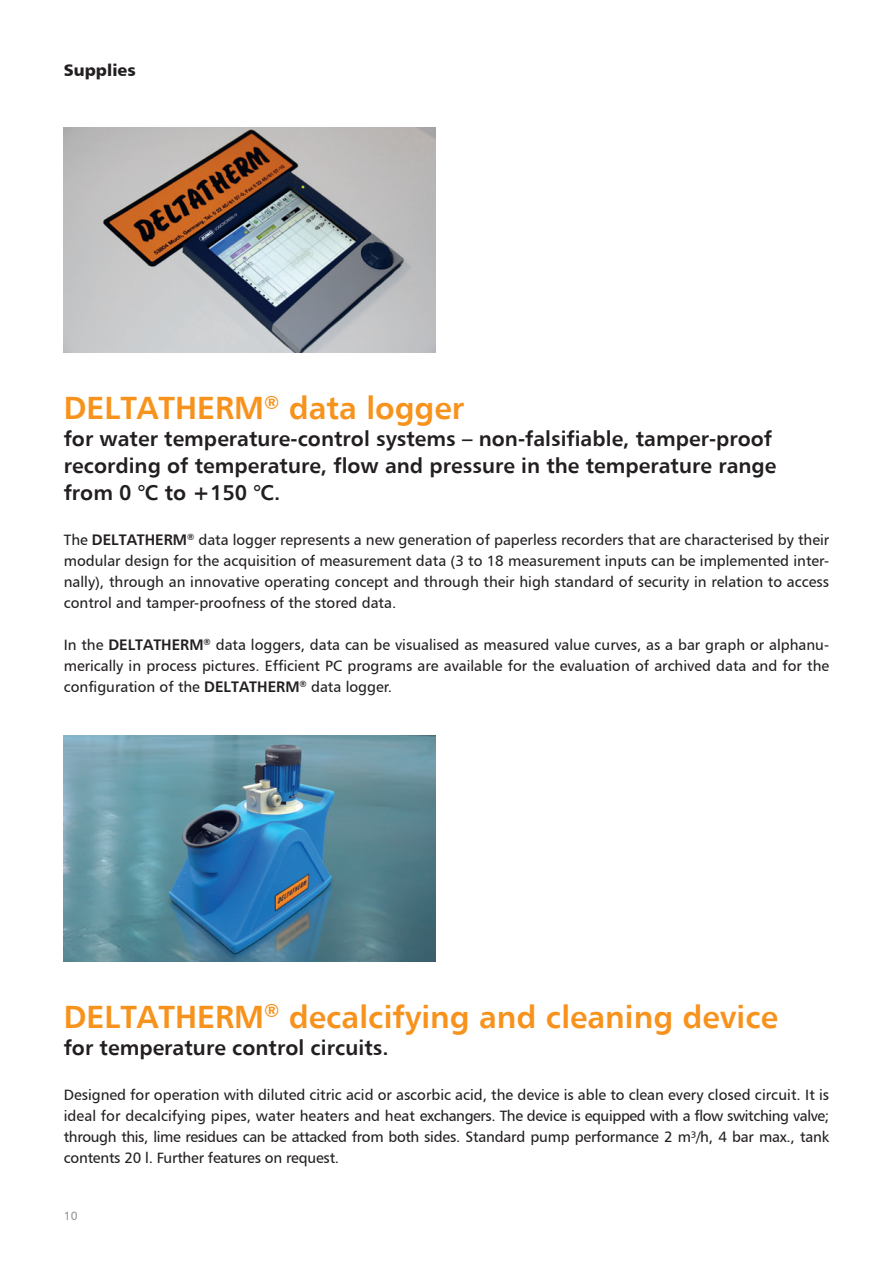
<style>
.page{position:relative;width:893px;height:1263px;background:#fff}
.page>*{position:absolute;margin:0;border:0;box-sizing:border-box;transform-origin:0 0}
.t1{font:31.5px "Humanist 777 BT Bold B";color:#f7931d}
.t2{font:21px/27px "Humanist 777 BT Bold B";color:#231f20}
.t3{font:16.5px "Humanist 777 BT Black B";color:#231f20}
.t4{font:15px/21px "Humanist 777 BT Roman B";color:#231f20;text-align:justify}
.t5{font:12px "Humanist 777 BT Roman B";color:#939598}
.s1{font-family:"Humanist 777 BT Bold B"}
</style>
<div class="page">
<img style="left:64px;top:128px;width:372px;height:225px">
<img style="left:64px;top:736px;width:372px;height:225px">
<p class="t3" style="left:64px;top:60px;width:73px">Supplies</p>
<h1 class="t1" style="left:64px;top:388px;width:402px">DELTATHERM<sup>®</sup> data logger</h1>
<h2 class="t2" style="left:64px;top:425px;width:714px">for water temperature-control systems – non-falsifiable, tamper-proof recording of temperature, flow and pressure in the temperature range from 0 °C to +150 °C.</h2>
<p class="t4" style="left:64px;top:529px;width:767px">The <span class="s1">DELTATHERM</span><sup>®</sup> data logger represents a new generation of paperless recorders that are characterised by their modular design for the acquisition of measurement data (3 to 18 measurement inputs can be implemented inter&shy;nally), through an innovative operating concept and through their high standard of security in relation to access control and tamper-proofness of the stored data.</p>
<p class="t4" style="left:64px;top:634px;width:767px">In the <span class="s1">DELTATHERM</span><sup>®</sup> data loggers, data can be visualised as measured value curves, as a bar graph or alphanu&shy;merically in process pictures. Efficient PC programs are available for the evaluation of archived data and for the configuration of the <span class="s1">DELTATHERM</span><sup>®</sup> data logger.</p>
<h1 class="t1" style="left:64px;top:997px;width:716px">DELTATHERM<sup>®</sup> decalcifying and cleaning device</h1>
<h2 class="t2" style="left:64px;top:1033px;width:326px">for temperature control circuits.</h2>
<p class="t4" style="left:64px;top:1084px;width:767px">Designed for operation with diluted citric acid or ascorbic acid, the device is able to clean every closed circuit. It is ideal for decalcifying pipes, water heaters and heat exchangers. The device is equipped with a flow switching valve; through this, lime residues can be attacked from both sides. Standard pump performance 2 m³/h, 4 bar max., tank contents 20 l. Further features on request.</p>
<p class="t5" style="left:64px;top:1209px;width:15px">10</p>
</div>
